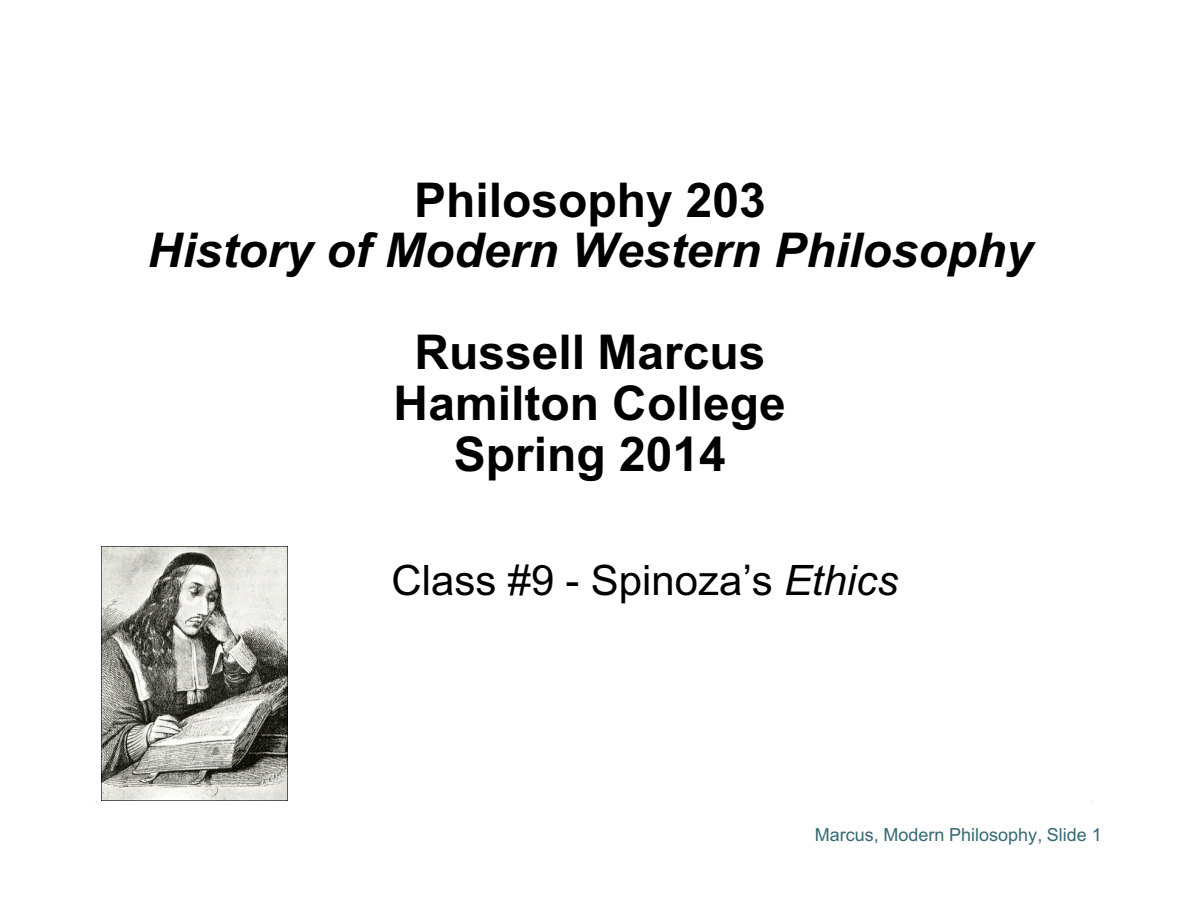
<style>
.page{position:relative;width:1188px;height:918px;background:#fff}
.page>*{position:absolute;margin:0;border:0;box-sizing:border-box;transform-origin:0 0}
.t1{font:700 48px/50.8px "Arial";color:#000;text-align:center}
.t2{font:italic 700 48px "Arial";color:#000}
.t3{font:42px "Arial";color:#000}
.t4{font:18px "Arial";color:#366973}
.s1{font-style:italic}
</style>
<div class="page">
<img style="left:101px;top:547px;width:186px;height:253px">
<p class="t1" style="left:414px;top:179px;width:353px">Philosophy 203</p>
<p class="t2" style="left:148px;top:233px;width:887px">History of Modern Western Philosophy</p>
<p class="t1" style="left:394px;top:331px;width:394px">Russell Marcus<br>Hamilton College<br>Spring 2014</p>
<p class="t3" style="left:392px;top:564px;width:508px">Class #9 - Spinoza’s <span class="s1">Ethics</span></p>
<p class="t4" style="left:815px;top:828px;width:288px">Marcus, Modern Philosophy, Slide 1</p>
</div>
